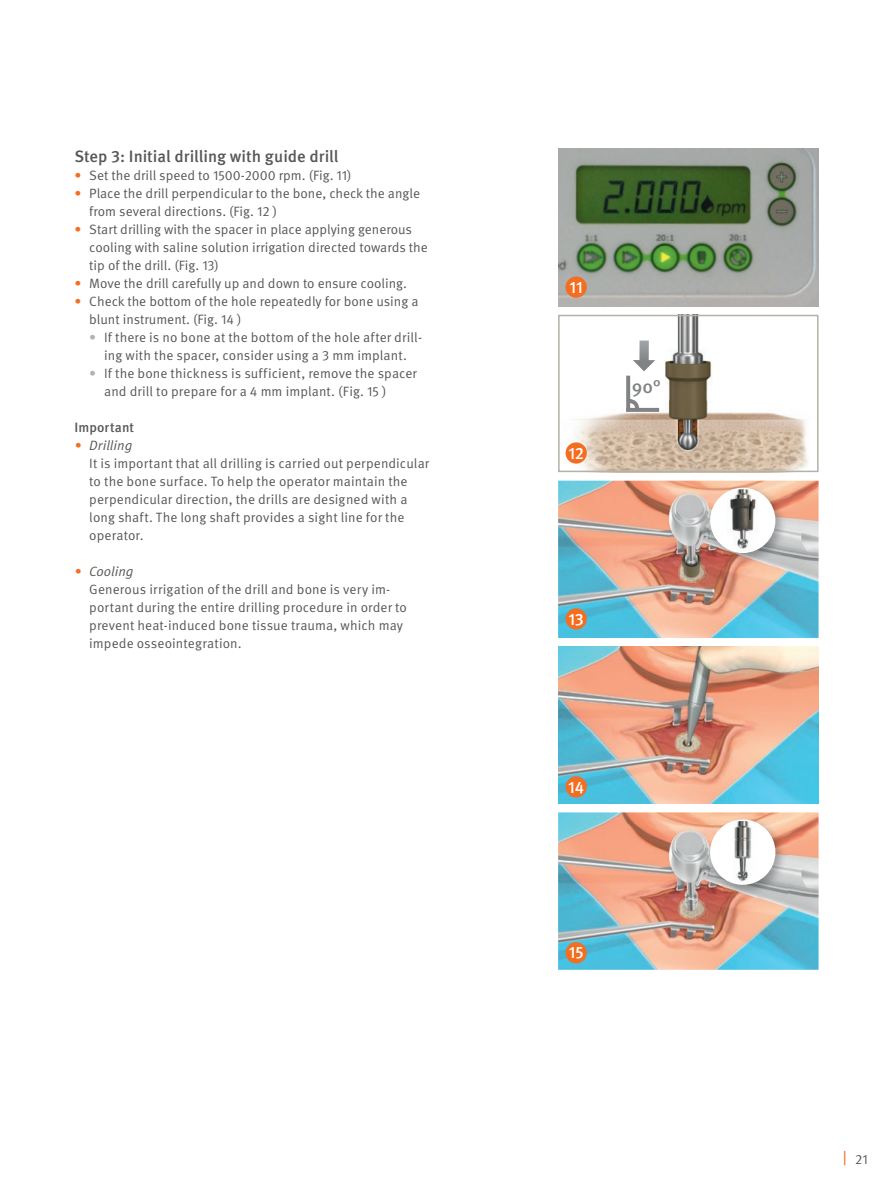
<style>
.page{position:relative;width:893px;height:1191px;background:#fff}
.page>*{position:absolute;margin:0;border:0;box-sizing:border-box;transform-origin:0 0}
.t1{font:500 18.6px "Meta Pro";color:#818283}
.t2{font:500 16.5px "Meta Pro OM";letter-spacing:-.005em;color:#575855}
.t3{font:500 16.5px "Meta Pro OM";letter-spacing:-.005em;color:#fff}
.t4{font:13.5px/18px "Meta Pro OM";color:#575855}
.t5{font:500 13.5px "Meta Pro OM";letter-spacing:.01em;color:#575855}
.s1{color:#f36e21}
.s2{color:#b2b2a7}
.s3{font-style:italic;color:#f36e21}
.s4{font-style:italic}
</style>
<div class="page">
<img style="left:558px;top:149px;width:261px;height:157px">
<img style="left:558px;top:646px;width:261px;height:158px">
<img style="left:558px;top:480px;width:261px;height:158px">
<img style="left:706px;top:484px;width:82px;height:81px">
<svg style="left:710px;top:488px;width:65px;height:65px"></svg>
<img style="left:558px;top:812px;width:261px;height:157px">
<img style="left:706px;top:815px;width:82px;height:82px">
<svg style="left:710px;top:819px;width:65px;height:65px"></svg>
<svg style="left:558px;top:315px;width:261px;height:157px"></svg>
<div style="left:566px;top:276px;width:21px;height:22px;background:#f36e21;border-radius:50%"></div>
<div style="left:566px;top:442px;width:21px;height:21px;background:#f36e21;border-radius:50%"></div>
<div style="left:566px;top:608px;width:21px;height:21px;background:#f36e21;border-radius:50%"></div>
<div style="left:566px;top:776px;width:21px;height:21px;background:#f36e21;border-radius:50%"></div>
<div style="left:566px;top:942px;width:21px;height:21px;background:#f36e21;border-radius:50%"></div>
<p class="t2" style="left:74px;top:146px;width:266px">Step 3: Initial drilling with guide drill</p>
<p class="t4" style="left:74px;top:166px;width:279px"><span class="s1">•</span> Set the drill speed to 1500-2000 rpm. (Fig. 11)</p>
<p class="t4" style="left:89px;top:184px;width:332px;text-indent:-15px"><span class="s1">•</span> Place the drill perpendicular to the bone, check the angle from several directions. (Fig. 12 )</p>
<p class="t4" style="left:89px;top:220px;width:340px;text-indent:-15px"><span class="s1">•</span> Start drilling with the spacer in place applying generous cooling with saline solution irrigation directed towards the tip of the drill. (Fig. 13)</p>
<p class="t4" style="left:74px;top:274px;width:334px"><span class="s1">•</span> Move the drill carefully up and down to ensure cooling.</p>
<p class="t4" style="left:89px;top:292px;width:331px;text-indent:-15px"><span class="s1">•</span> Check the bottom of the hole repeatedly for bone using a blunt instrument. (Fig. 14 )</p>
<p class="t4" style="left:89px;top:328px;width:334px;text-align:center"><span class="s2">•</span> If there is no bone at the bottom of the hole after drill&shy;ing with the spacer, consider using a 3 mm implant.</p>
<p class="t4" style="left:104px;top:364px;width:314px;text-indent:-15px"><span class="s2">•</span> If the bone thickness is sufficient, remove the spacer and drill to prepare for a 4 mm implant. (Fig. 15 )</p>
<p class="t5" style="left:74px;top:419px;width:61px">Important</p>
<p class="t4" style="left:89px;top:436px;width:341px;text-indent:-15px"><span class="s3">•</span> <span class="s4">Drilling<br></span>It is important that all drilling is carried out perpendicular to the bone surface. To help the operator maintain the perpendicular direction, the drills are designed with a long shaft. The long shaft provides a sight line for the operator.</p>
<p class="t4" style="left:89px;top:562px;width:319px;text-indent:-15px"><span class="s3">•</span> <span class="s4">Cooling<br></span>Generous irrigation of the drill and bone is very im&shy;portant during the entire drilling procedure in order to prevent heat-induced bone tissue trauma, which may impede osseointegration.</p>
<p class="t3" style="left:570px;top:277px;width:15px">11</p>
<p class="t3" style="left:568px;top:443px;width:17px">12</p>
<h1 class="t1" style="left:632px;top:375px;width:30px">90°</h1>
<p class="t3" style="left:568px;top:608px;width:17px">13</p>
<p class="t3" style="left:568px;top:776px;width:17px">14</p>
<p class="t3" style="left:569px;top:942px;width:16px">15</p>
<p class="t4" style="left:855px;top:1150px;width:14px">21</p>
</div>
